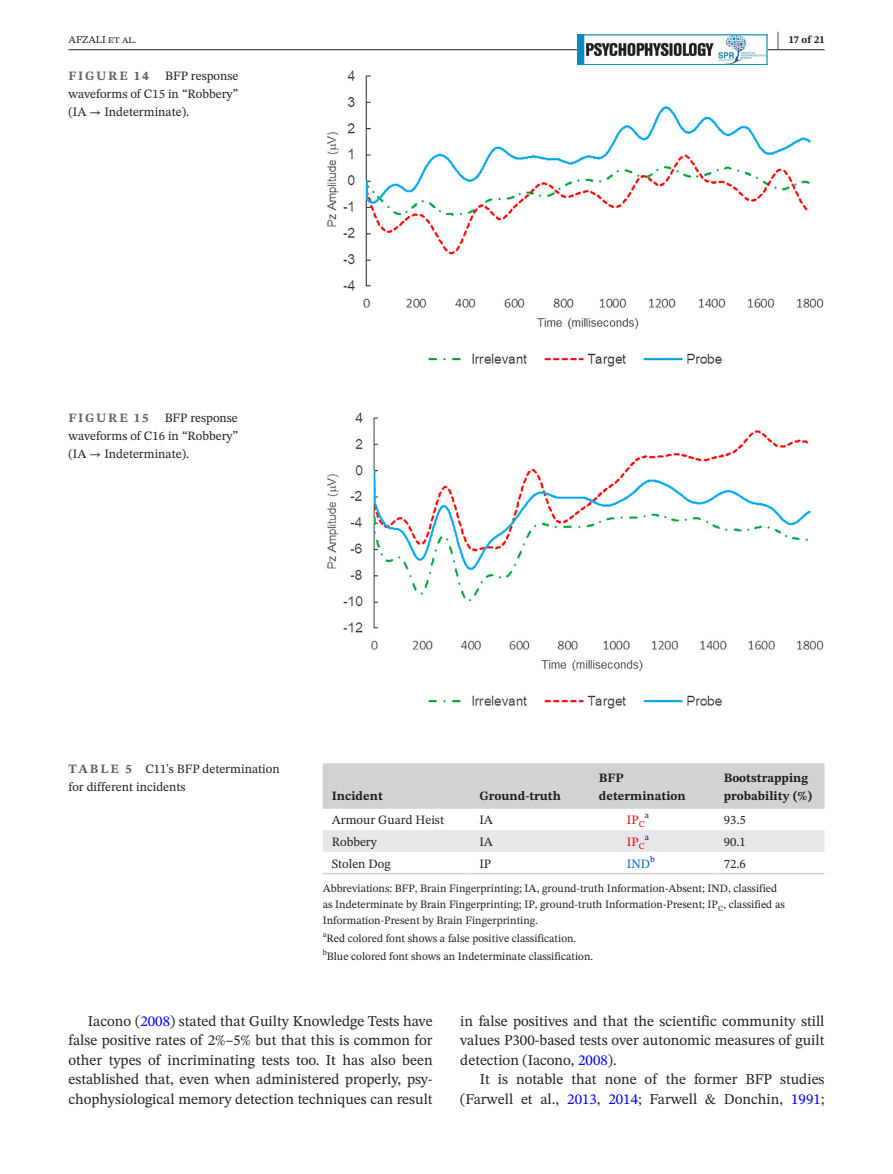
<style>
.page{position:relative;width:893px;height:1174px;background:#fff}
.page>*{position:absolute;margin:0;border:0;box-sizing:border-box;transform-origin:0 0}
.t1{font:700 21px "STIX Two Text";color:#231f20;scale:.42 1}
.t2{font:15px/19.5px "STIX Two Text";color:#231f20;text-align:justify}
.t3{font:12.75px/18px "STIX Two Text";color:#231f20;text-align:justify}
.t4{font:700 12.75px/17.2px "STIX Two Text";color:#231f20}
.t5{font:700 12.75px "STIX Two Text";letter-spacing:.14em;color:#636366}
.t6{font:12.75px "STIX Two Text";color:#f00}
.t7{font:12.75px "STIX Two Text";color:#0070c0}
.t8{font:11.25px/15.8px "STIX Two Text";color:#231f20}
.t9{font:10.5px "STIX Two Text";color:#231f20}
.t10{font:700 10.5px "STIX Two Text";color:#231f20}
.t11{font:8.85px "STIX Two Text";color:#00f}
.t12{font:7.8px "STIX Two Text";color:#231f20}
.s1{font-family:"STIX"}
.s2{font-weight:700;color:#636366}
.s3{color:#00f}
</style>
<div class="page">
<hr style="left:68px;top:49px;width:756px;height:1px;background:#231f20">
<img style="left:579px;top:37px;width:186px;height:26px">
<div style="left:577px;top:35px;width:190px;height:30px;border:1px solid #028bc1"></div>
<img style="left:327px;top:70px;width:497px;height:297px">
<img style="left:327px;top:412px;width:497px;height:297px">
<div style="left:323px;top:763px;width:501px;height:45px;background:#d1d2d4"></div>
<div style="left:323px;top:830px;width:501px;height:22px;background:#e6e7e9"></div>
<hr style="left:323px;top:872px;width:147px;height:2px;background:#d1d2d4">
<hr style="left:470px;top:872px;width:120px;height:2px;background:#d1d2d4">
<hr style="left:590px;top:872px;width:125px;height:2px;background:#d1d2d4">
<hr style="left:715px;top:872px;width:109px;height:2px;background:#d1d2d4">
<h1 class="t1" style="left:777px;top:24px;width:8px">|</h1>
<p class="t9" style="left:68px;top:32px;width:70px">AFZALI et al.</p>
<p class="t10" style="left:789px;top:32px;width:37px">17 of 21</p>
<p class="t5" style="left:68px;top:66px;width:82px">FIGURE 14</p>
<p class="t3" style="left:68px;top:66px;width:171px;text-indent:97px">BFP response waveforms of C15 in “Robbery” (IA <span class="s1">→</span> Indeterminate).</p>
<p class="t5" style="left:68px;top:408px;width:81px">FIGURE 15</p>
<p class="t3" style="left:68px;top:408px;width:171px;text-indent:96px">BFP response waveforms of C16 in “Robbery” (IA <span class="s1">→</span> Indeterminate).</p>
<p class="t3" style="left:68px;top:759px;width:213px"><span class="s2">TABLE 5</span> C11's BFP determination for different incidents</p>
<p class="t4" style="left:332px;top:787px;width:53px">Incident</p>
<p class="t4" style="left:479px;top:787px;width:83px">Ground-truth</p>
<p class="t4" style="left:599px;top:769px;width:88px">BFP determination</p>
<p class="t4" style="left:724px;top:769px;width:90px">Bootstrapping probability (%)</p>
<p class="t3" style="left:332px;top:811px;width:114px">Armour Guard Heist</p>
<p class="t3" style="left:479px;top:811px;width:15px">IA</p>
<p class="t6" style="left:627px;top:810px;width:19px">IP<sub>C</sub></p>
<p class="t11" style="left:645px;top:809px;width:6px">a</p>
<p class="t3" style="left:724px;top:811px;width:24px">93.5</p>
<p class="t3" style="left:332px;top:832px;width:47px">Robbery</p>
<p class="t3" style="left:479px;top:832px;width:15px">IA</p>
<p class="t6" style="left:627px;top:832px;width:19px">IP<sub>C</sub></p>
<p class="t11" style="left:645px;top:831px;width:6px">a</p>
<p class="t3" style="left:724px;top:832px;width:24px">90.1</p>
<p class="t3" style="left:332px;top:854px;width:60px">Stolen Dog</p>
<p class="t3" style="left:479px;top:854px;width:13px">IP</p>
<p class="t7" style="left:627px;top:854px;width:29px">IND<sup>b</sup></p>
<p class="t3" style="left:724px;top:854px;width:24px">72.6</p>
<p class="t8" style="left:323px;top:880px;width:464px">Abbreviations: BFP, Brain Fingerprinting; IA, ground-truth Information-Absent; IND, classified as Indeterminate by Brain Fingerprinting; IP, ground-truth Information-Present; IP<sub>C</sub>, classified as<br>Information-Present by Brain Fingerprinting.</p>
<p class="t12" style="left:323px;top:928px;width:5px">a</p>
<p class="t8" style="left:326px;top:930px;width:251px">Red colored font shows a false positive classification.</p>
<p class="t12" style="left:323px;top:946px;width:6px">b</p>
<p class="t8" style="left:327px;top:948px;width:268px">Blue colored font shows an Indeterminate classification.</p>
<p class="t2" style="left:68px;top:1011px;width:366px;text-indent:20px">Iacono (<span class="s3">2008</span>) stated that Guilty Knowledge Tests have false positive rates of 2%–5% but that this is common for other types of incriminating tests too. It has also been established that, even when administered properly, psy&shy;chophysiological memory detection techniques can result</p>
<p class="t2" style="left:460px;top:1011px;width:366px">in false positives and that the scientific community still values P300-based tests over autonomic measures of guilt detection (Iacono, <span class="s3">2008</span>).</p>
<p class="t2" style="left:460px;top:1069px;width:366px;text-align:right">It is notable that none of the former BFP studies (Farwell et al., <span class="s3">2013</span>, <span class="s3">2014</span>; Farwell &amp; Donchin, <span class="s3">1991</span>;</p>
</div>
